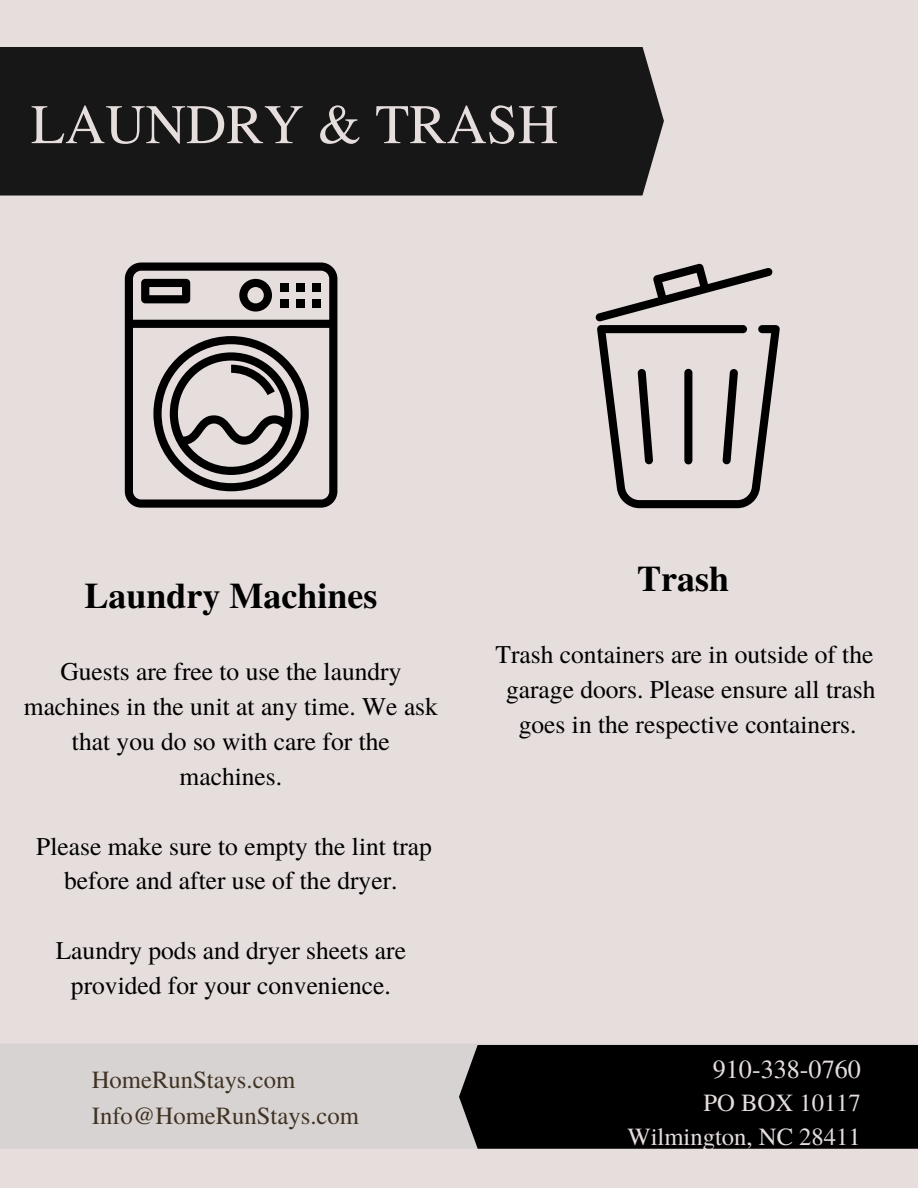
<style>
.page{position:relative;width:918px;height:1188px;background:#e6dddd}
.page>*{position:absolute;margin:0;border:0;box-sizing:border-box;transform-origin:0 0}
.t1{font:55.8px "Te X Gyre Termes";color:#e6dddd}
.t2{font:700 36px "Te X Gyre Termes";color:#000}
.t3{font:26.1px "Te X Gyre Termes";color:#e6dddd}
.t4{font:25.5px/34.8px "Te X Gyre Termes";color:#000;text-align:center}
.t5{font:24.6px "Te X Gyre Termes";color:#403323}
.t6{font:24.6px "Te X Gyre Termes";color:#e6dddd}
</style>
<div class="page">
<div style="left:0;top:1044px;width:918px;height:105px;background:#d8d3d3"></div>
<div style="left:459px;top:1045px;width:459px;height:104px;background:#000"></div>
<div style="left:0;top:47px;width:664px;height:149px;background:#181717"></div>
<svg style="left:125px;top:263px;width:212px;height:245px"></svg>
<div style="left:280px;top:283px;width:8px;height:8px;background:#000"></div>
<div style="left:297px;top:283px;width:8px;height:8px;background:#000"></div>
<div style="left:313px;top:283px;width:8px;height:8px;background:#000"></div>
<svg style="left:239px;top:279px;width:33px;height:33px"></svg>
<svg style="left:153px;top:336px;width:156px;height:155px"></svg>
<svg style="left:595px;top:263px;width:185px;height:245px"></svg>
<p class="t1" style="left:31px;top:84px;width:529px">LAUNDRY &amp; TRASH</p>
<p class="t2" style="left:84px;top:568px;width:294px">Laundry Machines</p>
<p class="t2" style="left:637px;top:551px;width:93px">Trash</p>
<p class="t4" style="left:24px;top:653px;width:416px">Guests are free to use the laundry machines in the unit at any time. We ask that you do so with care for the machines.</p>
<p class="t4" style="left:36px;top:827px;width:397px">Please make sure to empty the lint trap before and after use of the dryer.</p>
<p class="t4" style="left:56px;top:932px;width:352px">Laundry pods and dryer sheets are provided for your convenience.</p>
<p class="t5" style="left:92px;top:1062px;width:205px">HomeRunStays.com</p>
<p class="t5" style="left:92px;top:1098px;width:269px">Info@HomeRunStays.com</p>
<p class="t4" style="left:495px;top:636px;width:382px">Trash containers are in outside of the garage doors. Please ensure all trash goes in the respective containers.</p>
<p class="t3" style="left:713px;top:1051px;width:150px">910-338-0760</p>
<p class="t6" style="left:703px;top:1085px;width:159px">PO BOX 10117</p>
<p class="t6" style="left:627px;top:1119px;width:235px">Wilmington, NC 28411</p>
</div>
